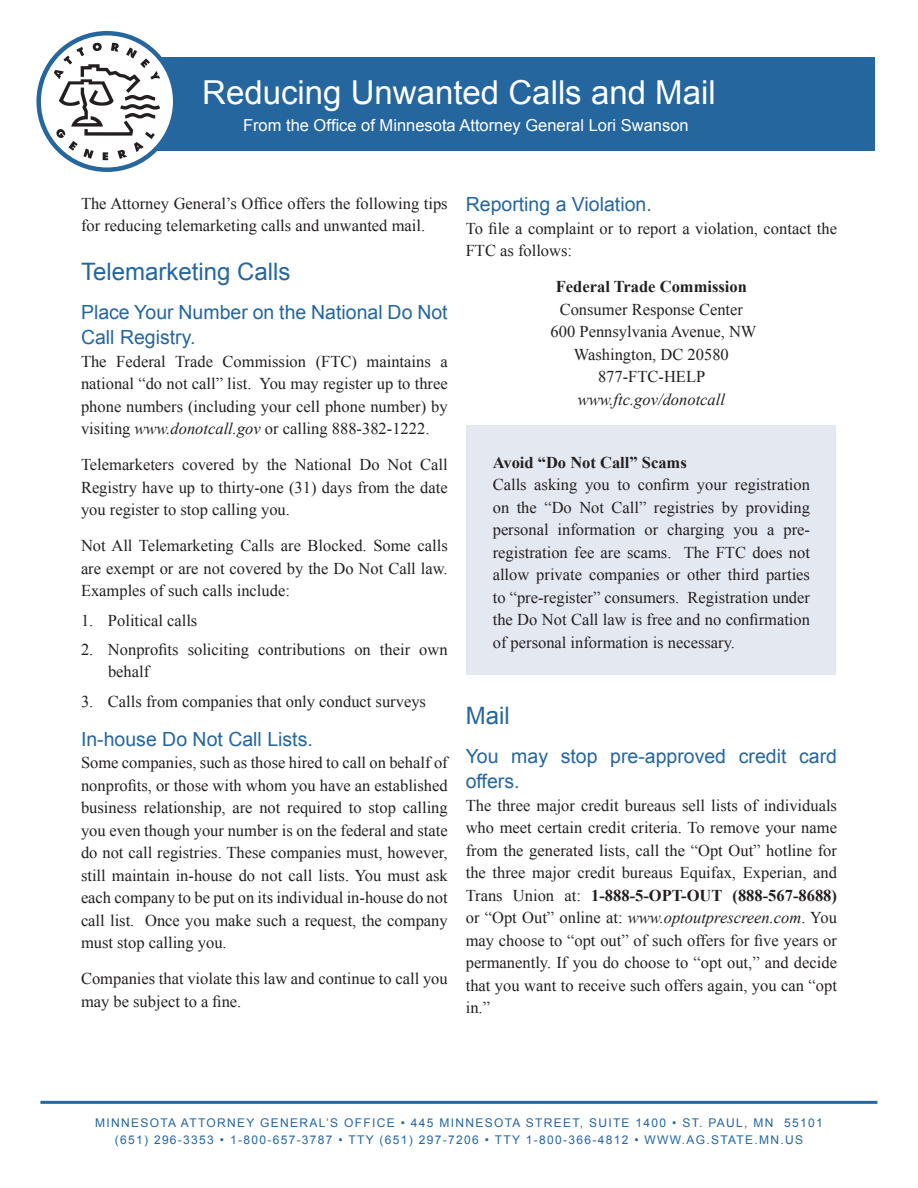
<style>
.page{position:relative;width:918px;height:1188px;background:#fff}
.page>*{position:absolute;margin:0;border:0;box-sizing:border-box;transform-origin:0 0}
.h1{font:33px "Arial";color:#fff}
.h3{font:24px "Arial";color:#25669e}
.h4{font:19.5px/25.5px "Arial";color:#25669e}
.p_1{font:16.5px/22.5px "Times New Roman";color:#231f20;text-align:justify}
.p{font:16.5px/22.5px "Times New Roman";color:#231f20;text-align:justify}
.li{font:16.5px/22.5px "Times New Roman";color:#231f20}
.t1{font:16.5px "Arial";color:#fff}
.p-2{font:700 16.5px "Times New Roman";color:#231f20}
.t2{font:12px/16.5px "Arial";letter-spacing:.11em;color:#25669e;text-align:center}
.s1{font-style:italic}
.s2{font-weight:700}
</style>
<div class="page">
<hr style="left:40px;top:1101px;width:837px;height:3px;background:#25669e">
<div style="left:466px;top:425px;width:370px;height:249px;background:#e4e8f1"></div>
<div style="left:60px;top:57px;width:815px;height:93px;background:#25669e"></div>
<svg style="left:39px;top:33px;width:136px;height:137px"></svg>
<svg style="left:54px;top:43px;width:106px;height:117px"></svg>
<div style="left:36px;top:31px;width:141px;height:141px;border:4px solid #25669e;border-radius:50%"></div>
<p class="h1" style="left:202px;top:71px;width:515px">Reducing Unwanted Calls and Mail</p>
<p class="t1" style="left:243px;top:115px;width:447px">From the Office of Minnesota Attorney General Lori Swanson</p>
<p class="p_1" style="left:81px;top:192px;width:368px">The Attorney General’s Office offers the following tips for reducing telemarketing calls and unwanted mail.</p>
<p class="h3" style="left:81px;top:256px;width:211px">Telemarketing Calls</p>
<p class="h4" style="left:81px;top:300px;width:368px">Place Your Number on the National Do Not<br>Call Registry.</p>
<p class="p_1" style="left:81px;top:350px;width:368px">The Federal Trade Commission (FTC) maintains a national “do not call” list. You may register up to three phone numbers (including your cell phone number) by visiting <span class="s1">www.donotcall.gov</span> or calling 888-382-1222.</p>
<p class="p" style="left:81px;top:453px;width:368px">Telemarketers covered by the National Do Not Call Registry have up to thirty-one (31) days from the date you register to stop calling you.</p>
<p class="p" style="left:81px;top:534px;width:368px">Not All Telemarketing Calls are Blocked. Some calls are exempt or are not covered by the Do Not Call law.<br>Examples of such calls include:</p>
<p class="li" style="left:81px;top:609px;width:118px">1. Political calls</p>
<p class="li" style="left:108px;top:638px;width:341px;text-indent:-27px">2. Nonprofits soliciting contributions on their own behalf</p>
<p class="li" style="left:81px;top:690px;width:347px">3. Calls from companies that only conduct surveys</p>
<p class="h4" style="left:81px;top:726px;width:233px">In-house Do Not Call Lists.</p>
<p class="p_1" style="left:81px;top:751px;width:368px">Some companies, such as those hired to call on behalf of nonprofits, or those with whom you have an established business relationship, are not required to stop calling you even though your number is on the federal and state do not call registries. These companies must, however, still maintain in-house do not call lists. You must ask each company to be put on its individual in-house do not call list. Once you make such a request, the company must stop calling you.</p>
<p class="p" style="left:81px;top:967px;width:368px">Companies that violate this law and continue to call you may be subject to a fine.</p>
<p class="h4" style="left:466px;top:192px;width:188px">Reporting a Violation.</p>
<p class="p_1" style="left:466px;top:217px;width:373px">To file a complaint or to report a violation, contact the<br>FTC as follows:</p>
<p class="p-2" style="left:556px;top:276px;width:192px">Federal Trade Commission</p>
<p class="p_1" style="left:551px;top:298px;width:207px;text-align:center">Consumer Response Center<br>600 Pennsylvania Avenue, NW<br>Washington, DC 20580<br>877-FTC-HELP <span class="s1">www.ftc.gov/donotcall</span></p>
<p class="p-2" style="left:493px;top:451px;width:196px">Avoid “Do Not Call” Scams</p>
<p class="p_1" style="left:493px;top:473px;width:319px">Calls asking you to confirm your registration on the “Do Not Call” registries by providing personal information or charging you a pre&shy;registration fee are scams. The FTC does not allow private companies or other third parties to “pre-register” consumers. Registration under the Do Not Call law is free and no confirmation of personal information is necessary.</p>
<p class="h3" style="left:466px;top:700px;width:45px">Mail</p>
<p class="h4" style="left:466px;top:743px;width:373px">You may stop pre-approved credit card offers.</p>
<p class="p_1" style="left:466px;top:794px;width:373px">The three major credit bureaus sell lists of individuals who meet certain credit criteria. To remove your name from the generated lists, call the “Opt Out” hotline for the three major credit bureaus Equifax, Experian, and Trans Union at: <span class="s2">1-888-5-OPT-OUT (888-567-8688) </span>or “Opt Out” online at: <span class="s1">www.optoutprescreen.com</span>. You may choose to “opt out” of such offers for five years or permanently. If you do choose to “opt out,” and decide that you want to receive such offers again, you can “opt in.”</p>
<p class="t2" style="left:95px;top:1115px;width:729px">MINNESOTA ATTORNEY GENERAL’S OFFICE • 445 MINNESOTA STREET, SUITE 1400 • ST. PAUL, MN 55101 (651) 296-3353 • 1-800-657-3787 • TTY (651) 297-7206 • TTY 1-800-366-4812 • WWW.AG.STATE.MN.US</p>
</div>
